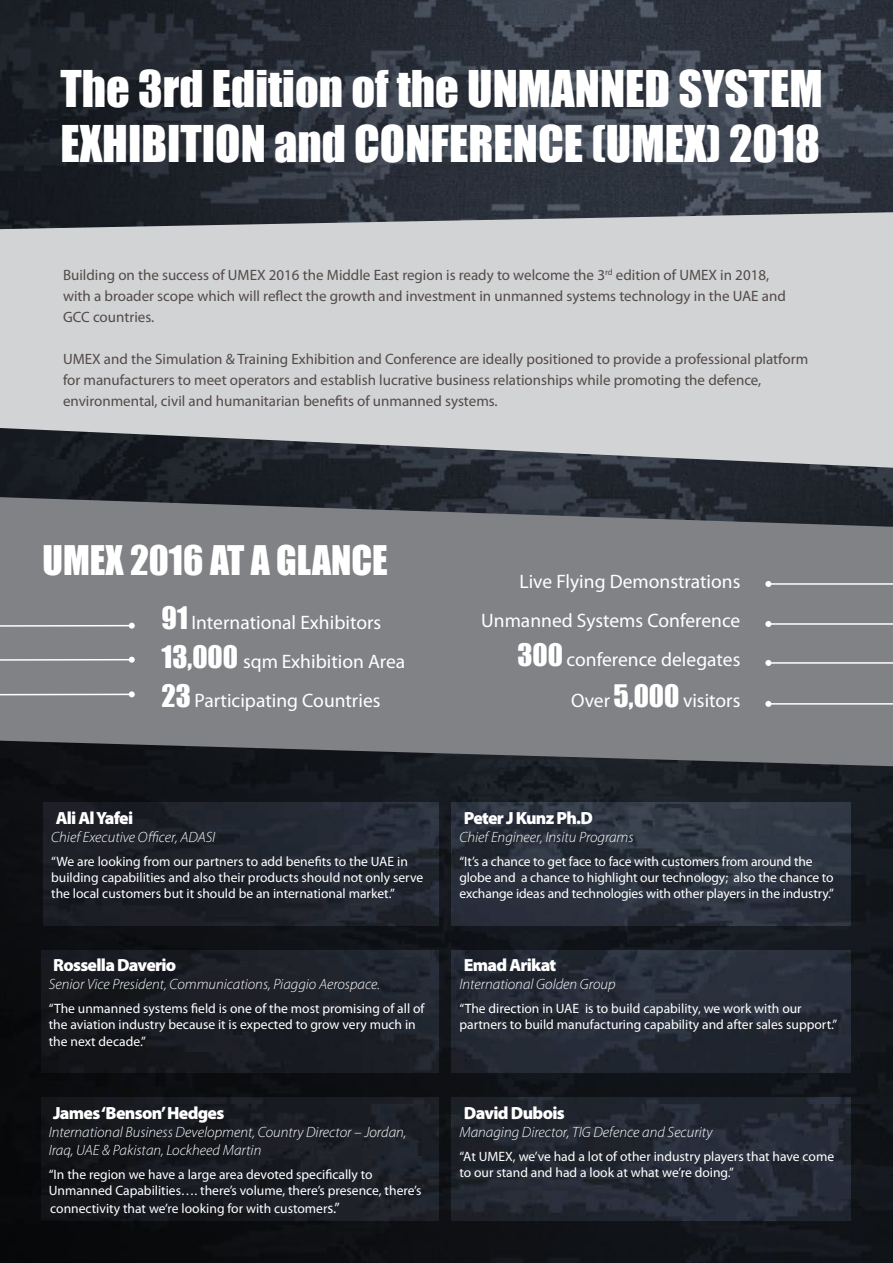
<style>
.page{position:relative;width:893px;height:1263px;background:#fff}
.page>*{position:absolute;margin:0;border:0;box-sizing:border-box;transform-origin:0 0}
.t1{font:46.5px/55.8px "Impact";color:#fff}
.t2{font:37.5px "Impact";color:#fff}
.t3{font:19.5px/39.5px "Myriad Pro";color:#fff}
.t4{font:900 17.7px "Myriad Pro";letter-spacing:-.04em;color:#fff}
.t5{font:15px/21px "Myriad Pro";color:#534a48}
.t6{font:italic 300 15px/17.9px "Myriad Pro";color:#fff}
.t7{font:13.65px/16.4px "Myriad Pro";color:#fff}
.s1{font-family:"Impact";font-size:28.5px}
.s2{font-size:13.65px}
.s3{font-size:15px}
</style>
<div class="page">
<img style="left:0;top:0;width:893px;height:1263px">
<svg style="left:0;top:497px;width:893px;height:269px;background:#75777b"></svg>
<svg style="left:0;top:212px;width:893px;height:256px;background:#bcbfc0"></svg>
<div style="left:44px;top:803px;width:394px;height:122px;background:linear-gradient(to right,#1b1c22,#252b36);border-radius:13px"></div>
<svg style="left:452px;top:803px;width:399px;height:122px;background:#2b323e"></svg>
<div style="left:41px;top:950px;width:397px;height:123px;background:linear-gradient(to right,#14151a,#222630);border-radius:13px"></div>
<div style="left:452px;top:950px;width:399px;height:123px;background:linear-gradient(to right,#242934,#282e3a);border-radius:13px"></div>
<div style="left:41px;top:1098px;width:397px;height:122px;background:linear-gradient(to right,#121418,#21232c);border-radius:13px"></div>
<div style="left:452px;top:1098px;width:399px;height:122px;background:linear-gradient(to right,#20252e,#272d3a);border-radius:13px"></div>
<hr style="left:0;top:625px;width:132px;height:2px;background:#fff">
<svg style="left:129px;top:623px;width:6px;height:6px"></svg>
<hr style="left:0;top:659px;width:132px;height:2px;background:#fff">
<svg style="left:129px;top:657px;width:6px;height:6px"></svg>
<hr style="left:0;top:694px;width:132px;height:1px;background:#fff">
<svg style="left:129px;top:691px;width:6px;height:6px"></svg>
<hr style="left:768px;top:583px;width:125px;height:2px;background:#fff">
<svg style="left:765px;top:581px;width:6px;height:6px"></svg>
<hr style="left:768px;top:623px;width:125px;height:2px;background:#fff">
<svg style="left:765px;top:621px;width:6px;height:6px"></svg>
<hr style="left:768px;top:662px;width:125px;height:2px;background:#fff">
<svg style="left:765px;top:660px;width:6px;height:6px"></svg>
<hr style="left:768px;top:703px;width:125px;height:2px;background:#fff">
<svg style="left:765px;top:701px;width:6px;height:6px"></svg>
<h1 class="t1" style="left:60px;top:60px;width:764px">The 3rd Edition of the UNMANNED SYSTEM<br>EXHIBITION and CONFERENCE (UMEX) 2018</h1>
<p class="t5" style="left:63px;top:265px;width:724px">Building on the success of UMEX 2016 the Middle East region is ready to welcome the 3<sup>rd</sup> edition of UMEX in 2018, with a broader scope which will reflect the growth and investment in unmanned systems technology in the UAE and<br>GCC countries.</p>
<p class="t5" style="left:63px;top:349px;width:747px">UMEX and the Simulation &amp; Training Exhibition and Conference are ideally positioned to provide a professional platform for manufacturers to meet operators and establish lucrative business relationships while promoting the defence, environmental, civil and humanitarian benefits of unmanned systems.</p>
<h2 class="t2" style="left:43px;top:537px;width:347px">UMEX 2016 AT A GLANCE</h2>
<h3 class="t3" style="left:162px;top:603px;width:245px;line-height:39px"><span class="s1">91</span> International Exhibitors<br><span class="s1">13,000</span> sqm Exhibition Area<br><span class="s1">23</span> Participating Countries</h3>
<h3 class="t3" style="left:481px;top:562px;width:261px;text-align:right">Live Flying Demonstrations<br>Unmanned Systems Conference<br><span class="s1">300</span> conference delegates<br>Over <span class="s1">5,000</span> visitors</h3>
<p class="t4" style="left:56px;top:808px;width:79px">Ali Al Yafei</p>
<p class="t6" style="left:51px;top:828px;width:166px">Chief Executive Officer, ADASI</p>
<p class="t7" style="left:51px;top:853px;width:373px">“We are looking from our partners to add benefits to the UAE in building capabilities and also their products should not only serve the local customers but it should be an international market.”</p>
<p class="t4" style="left:53px;top:955px;width:125px">Rossella Daverio</p>
<p class="t6" style="left:49px;top:976px;width:333px">Senior Vice President, Communications, Piaggio Aerospace<span class="s2">.</span></p>
<p class="t7" style="left:49px;top:1001px;width:377px">“The unmanned systems field is one of the most promising of all of the aviation industry because it is expected to grow very much in the next decade.”</p>
<p class="t4" style="left:53px;top:1103px;width:173px">James ‘Benson’Hedges</p>
<p class="t6" style="left:49px;top:1123px;width:359px">International Business Development, Country Director – Jordan,<br>Iraq, UAE &amp; Pakistan, Lockheed Martin</p>
<p class="t7" style="left:49px;top:1166px;width:374px">“In the region we have a large area devoted specifically to<br>Unmanned Capabilities…. there’s volume, there’s presence, there’s</p>
<p class="t7" style="left:50px;top:1200px;width:291px">connectivity that we’re looking for with customer<span class="s3">s.”</span></p>
<p class="t4" style="left:464px;top:808px;width:131px">Peter J Kunz Ph.D</p>
<p class="t6" style="left:459px;top:828px;width:176px">Chief Engineer, Insitu Programs</p>
<p class="t7" style="left:459px;top:853px;width:376px">“It’s a chance to get face to face with customers from around the globe and a chance to highlight our technology; also the chance to exchange ideas and technologies with other players in the industry.”</p>
<p class="t4" style="left:464px;top:955px;width:94px">Emad Arikat</p>
<p class="t6" style="left:459px;top:976px;width:158px">International Golden Group</p>
<p class="t7" style="left:459px;top:1001px;width:379px">“The direction in UAE is to build capability, we work with our partners to build manufacturing capability and after sales support.”</p>
<p class="t4" style="left:464px;top:1103px;width:102px">David Dubois</p>
<p class="t6" style="left:459px;top:1123px;width:254px">Managing Director, TIG Defence and Security</p>
<p class="t7" style="left:459px;top:1148px;width:376px">“At UMEX, we’ve had a lot of other industry players that have come to our stand and had a look at what we’re doing.”</p>
</div>
